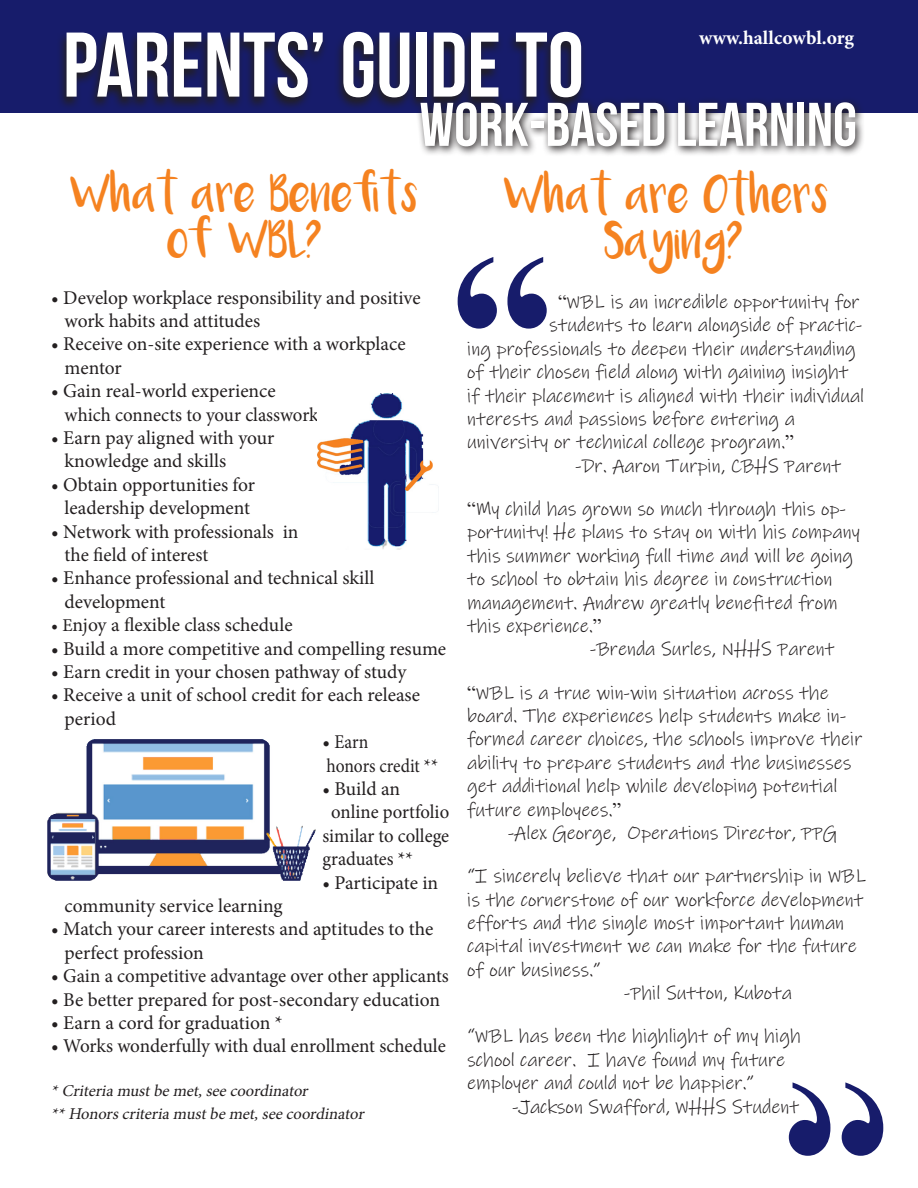
<style>
.page{position:relative;width:918px;height:1188px;background:#fff}
.page>*{position:absolute;margin:0;border:0;box-sizing:border-box;transform-origin:0 0}
.t1{font:700 219.75px "Times New Roman";color:#171c6b}
.t2{font:91.5px "Bebas Neue";color:#fff}
.t3{font:61.5px "Bebas Neue";color:#fff}
.t4{font:28.5px/46.5px "Luna";color:#f58220;text-align:center}
.t5{font:19.5px/23.4px "Ink Free";color:#231f20}
.t6{font:19.5px/23.4px "Minion Pro";color:#231f20}
.t7{font:19.5px/23.4px "Minion Pro";color:#231f20;text-align:justify;scale:.96 1}
.t8{font:700 19.5px "Minion Pro";letter-spacing:.005em;color:#fff}
.t9{font:19.5px "Minion Pro";color:#231f20;scale:.9 1}
.t10{font:italic 16.5px "Minion Pro";color:#231f20}
.s1{font-size:18px}
.s2{font-family:"Times New Roman"}
</style>
<div class="page">
<div style="left:0;top:0;width:918px;height:113px;background:#171c6b"></div>
<svg style="left:60px;top:34px;width:523px;height:74px"></svg>
<svg style="left:415px;top:96px;width:448px;height:59px"></svg>
<img style="left:47px;top:739px;width:269px;height:142px">
<img style="left:317px;top:393px;width:118px;height:156px">
<p class="t8" style="left:699px;top:24px;width:157px">www.hallcowbl.org</p>
<p class="t2" style="left:63px;top:15px;width:523px">PARENTS’ GUIDE TO</p>
<p class="t3" style="left:420px;top:91px;width:439px">WORK-BASED LEARNING</p>
<p class="t4" style="left:504px;top:180px;width:327px">What are Others</p>
<p class="t4" style="left:604px;top:226px;width:140px">Saying?</p>
<p class="t4" style="left:70px;top:179px;width:350px">What are Benefits of WBL?</p>
<p class="t6" style="left:51px;top:286px;width:371px">• Develop workplace responsibility and positive</p>
<p class="t6" style="left:65px;top:309px;width:197px">work habits and attitudes</p>
<p class="t6" style="left:51px;top:333px;width:356px">• Receive on-site experience with a workplace</p>
<p class="t6" style="left:65px;top:356px;width:59px">mentor</p>
<p class="t6" style="left:65px;top:379px;width:256px;text-indent:-13px">• Gain real-world experience which connects to your classwork</p>
<p class="t6" style="left:65px;top:426px;width:211px;text-indent:-13px">• Earn pay aligned with your knowledge and skills</p>
<p class="t6" style="left:51px;top:473px;width:205px">• Obtain opportunities for</p>
<p class="t6" style="left:65px;top:496px;width:187px">leadership development</p>
<p class="t6" style="left:64px;top:520px;width:236px;text-indent:-13px">• Network with professionals in the field of interest</p>
<p class="t6" style="left:51px;top:567px;width:325px">• Enhance professional and technical skill</p>
<p class="t6" style="left:65px;top:590px;width:102px">development</p>
<p class="t6" style="left:51px;top:613px;width:243px"><span class="s1">• E</span>njoy a flexible class schedule</p>
<p class="t6" style="left:51px;top:637px;width:396px">• Build a more competitive and compelling resume</p>
<p class="t6" style="left:51px;top:660px;width:357px">• Earn credit in your chosen pathway of study</p>
<p class="t6" style="left:65px;top:684px;width:357px;text-indent:-13px">• Receive a unit of school credit for each release period</p>
<p class="t6" style="left:322px;top:730px;width:47px">• Earn</p>
<p class="t9" style="left:326px;top:752px;width:126px">honors credit **</p>
<p class="t6" style="left:322px;top:777px;width:79px">• Build an</p>
<p class="t7" style="left:322px;top:801px;width:134px;text-indent:9px">online portfolio similar to college graduates **</p>
<p class="t6" style="left:322px;top:871px;width:117px">• Participate in</p>
<p class="t6" style="left:65px;top:894px;width:220px">community service learning</p>
<p class="t6" style="left:65px;top:918px;width:370px;text-indent:-13px">• Match your career interests and aptitudes to the perfect profession</p>
<p class="t6" style="left:51px;top:964px;width:399px">• Gain a competitive advantage over other applicants</p>
<p class="t6" style="left:51px;top:988px;width:390px">• Be better prepared for post-secondary education</p>
<p class="t6" style="left:51px;top:1011px;width:233px">• Earn a cord for graduation *</p>
<p class="t6" style="left:51px;top:1035px;width:396px">• Works wonderfully with dual enrollment schedule</p>
<p class="t10" style="left:51px;top:1079px;width:262px">*Criteriamustbemet,seecoordinator</p>
<p class="t10" style="left:51px;top:1103px;width:318px">**Honorscriteriamustbemet,seecoordinator</p>
<p class="t1" style="left:449px;top:174px;width:108px">“</p>
<p class="t5" style="left:558px;top:291px;width:303px"><span class="s2">“</span>WBL is an incredible opportunity for</p>
<p class="t5" style="left:549px;top:314px;width:315px">students to learn alongside of practic-</p>
<p class="t5" style="left:467px;top:338px;width:390px">ing professionals to deepen their understanding</p>
<p class="t5" style="left:467px;top:361px;width:383px">of their chosen field along with gaining insight</p>
<p class="t5" style="left:467px;top:384px;width:398px">if their placement is aligned with their individual</p>
<p class="t5" style="left:467px;top:408px;width:329px">nterests and passions before entering a</p>
<p class="t5" style="left:467px;top:431px;width:328px">university or technical college program.<span class="s2">”</span></p>
<p class="t5" style="left:575px;top:455px;width:267px">-Dr. Aaron Turpin, CBHS Parent</p>
<p class="t5" style="left:467px;top:498px;width:394px"><span class="s2">“</span>My child has grown so much through this op&shy;portunity! He plans to stay on with his company this summer working full time and will be going to school to obtain his degree in construction management. Andrew greatly benefited from this experience.<span class="s2">”</span></p>
<p class="t5" style="left:590px;top:638px;width:246px">-Brenda Surles, NHHS Parent</p>
<p class="t5" style="left:467px;top:681px;width:363px"><span class="s2">“</span>WBL is a true win-win situation across the</p>
<p class="t5" style="left:467px;top:705px;width:381px">board. The experiences help students make in-</p>
<p class="t5" style="left:467px;top:728px;width:397px">formed career choices, the schools improve their</p>
<p class="t5" style="left:467px;top:752px;width:386px">ability to prepare students and the businesses</p>
<p class="t5" style="left:467px;top:775px;width:371px">get additional help while developing potential</p>
<p class="t5" style="left:467px;top:798px;width:155px">future employees.<span class="s2">”</span></p>
<p class="t5" style="left:508px;top:822px;width:331px">-Alex George, Operations Director, PPG</p>
<p class="t5" style="left:467px;top:865px;width:401px">“I sincerely believe that our partnership in WBL is the cornerstone of our workforce development efforts and the single most important human capital investment we can make for the future of our business.”</p>
<p class="t5" style="left:624px;top:982px;width:170px">-Phil Sutton, Kubota</p>
<p class="t5" style="left:467px;top:1025px;width:335px">“WBL has been the highlight of my high</p>
<p class="t5" style="left:467px;top:1049px;width:319px">school career. I have found my future</p>
<p class="t5" style="left:467px;top:1072px;width:289px">employer and could not be happier.”</p>
<p class="t5" style="left:512px;top:1095px;width:289px">-Jackson Swafford, WHHS Student</p>
</div>
